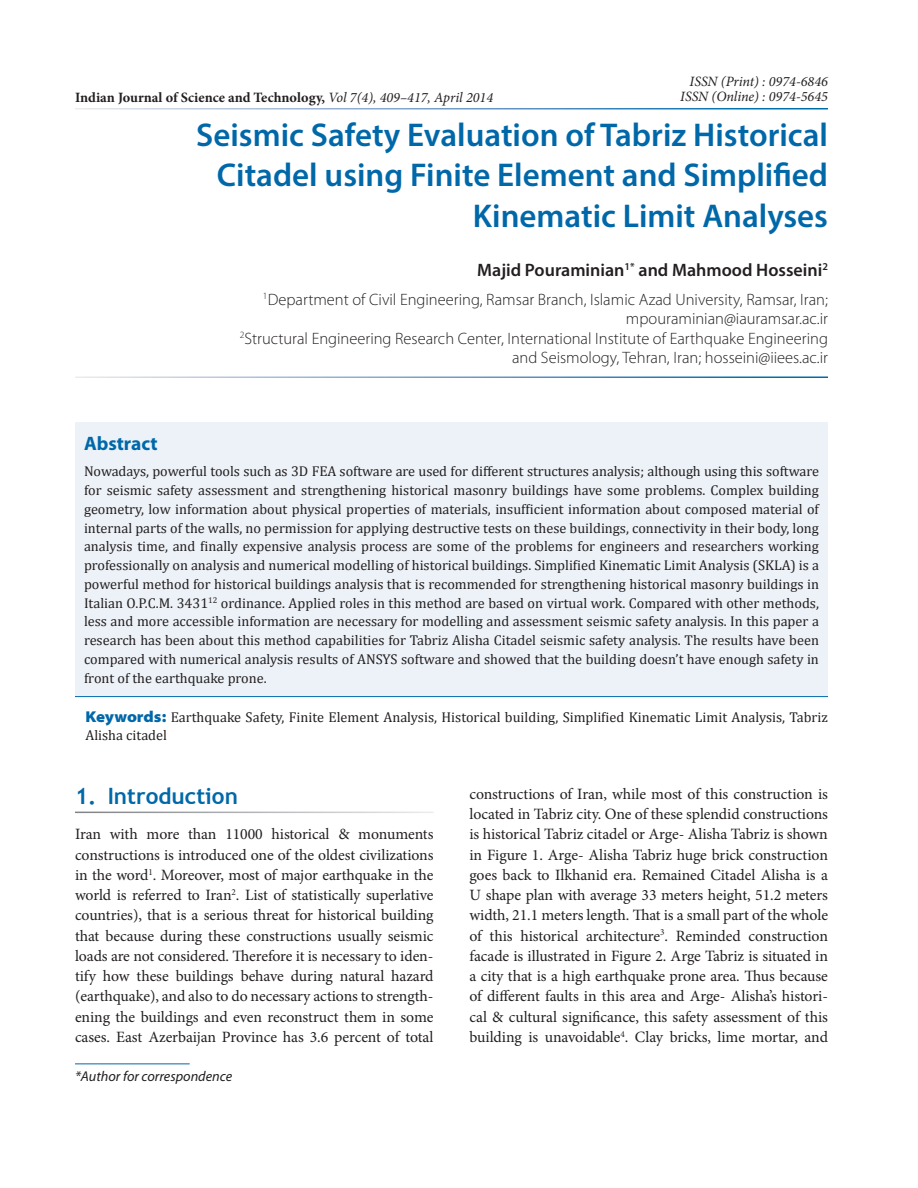
<style>
.page{position:relative;width:918px;height:1188px;background:#fff}
.page>*{position:absolute;margin:0;border:0;box-sizing:border-box;transform-origin:0 0}
.AT{font:600 33px/40.5px "Myriad Pro";color:#0068a9;text-align:right}
.t1{font:700 22.5px "Trebuchet MS";color:#0068a9}
.Abs_Head{font:700 19.5px "Myriad Pro";color:#0068a9}
.Author{font:600 18px "Myriad Pro";color:#231f20}
.Affiliation{font:300 16.5px/19.5px "Myriad Pro";color:#231f20;text-align:right}
.Text{font:15.75px/20.2px "Minion Pro";letter-spacing:-.005em;color:#231f20;text-align:justify}
.Abs_Text1{font:14.25px/18.8px "Cambria";color:#231f20;text-align:justify}
.Keyword{font:14.25px/18.8px "Cambria";color:#231f20}
.t2{font:700 14.25px "Minion Pro";color:#231f20}
.t3{font:italic 14.25px "Minion Pro";color:#231f20}
.Footnote1{font:italic 14.25px "Myriad Pro";color:#231f20}
.s1{font-weight:400;font-style:italic}
.s2{font-family:"Myriad Pro";font-weight:900;font-stretch:semi-expanded;font-size:15.75px;color:#0068a9}
</style>
<div class="page">
<div style="left:75px;top:422px;width:753px;height:275px;background:#edf2f8"></div>
<hr style="left:75px;top:696px;width:753px;height:1px;background:#0068a9">
<hr style="left:75px;top:1064px;width:115px;height:1px;background:#0068a9">
<p class="t2" style="left:75px;top:87px;width:420px">Indian Journal of Science and Technology, <span class="s1">Vol 7(4), 409–417, April 2014</span></p>
<p class="t3" style="left:690px;top:72px;width:140px">ISSN (Print) : 0974-6846</p>
<p class="t3" style="left:680px;top:87px;width:149px">ISSN (Online) : 0974-5645</p>
<p class="AT" style="left:196px;top:113px;width:633px">Seismic Safety Evaluation of Tabriz Historical<br>Citadel using Finite Element and Simplified<br>Kinematic Limit Analyses</p>
<p class="Author" style="left:477px;top:259px;width:352px">Majid Pouraminian<sup>1*</sup> and Mahmood Hosseini<sup>2</sup></p>
<p class="Affiliation" style="left:240px;top:289px;width:590px"><sup>1</sup>Department of Civil Engineering, Ramsar Branch, Islamic Azad University, Ramsar, Iran; mpouraminian@iauramsar.ac.ir<br><sup>2</sup>Structural Engineering Research Center, International Institute of Earthquake Engineering and Seismology, Tehran, Iran; hosseini@iiees.ac.ir</p>
<p class="Abs_Head" style="left:84px;top:433px;width:75px">Abstract</p>
<p class="Abs_Text1" style="left:84px;top:462px;width:737px">Nowadays, powerful tools such as 3D FEA software are used for different structures analysis; although using this software for seismic safety assessment and strengthening historical masonry buildings have some problems. Complex building geometry, low information about physical properties of materials, insufficient information about composed material of internal parts of the walls, no permission for applying destructive tests on these buildings, connectivity in their body, long analysis time, and finally expensive analysis process are some of the problems for engineers and researchers working professionally on analysis and numerical modelling of historical buildings. Simplified Kinematic Limit Analysis (SKLA) is a powerful method for historical buildings analysis that is recommended for strengthening historical masonry buildings in Italian O.P.C.M. 3431<sup>12</sup> ordinance. Applied roles in this method are based on virtual work. Compared with other methods, less and more accessible information are necessary for modelling and assessment seismic safety analysis. In this paper a research has been about this method capabilities for Tabriz Alisha Citadel seismic safety analysis. The results have been compared with numerical analysis results of ANSYS software and showed that the building doesn’t have enough safety in front of the earthquake prone.</p>
<p class="Keyword" style="left:86px;top:707px;width:744px"><span class="s2">Keywords:</span> Earthquake Safety, Finite Element Analysis, Historical building, Simplified Kinematic Limit Analysis, Tabriz<br>Alisha citadel</p>
<h1 class="t1" style="left:75px;top:782px;width:164px">1. Introduction</h1>
<p class="Text" style="left:75px;top:824px;width:360px">Iran with more than 11000 historical &amp; monuments constructions is introduced one of the oldest civilizations in the word<sup>1</sup>. Moreover, most of major earthquake in the world is referred to Iran<sup>2</sup>. List of statistically superlative countries), that is a serious threat for historical building that because during these constructions usually seismic loads are not considered. Therefore it is necessary to iden&shy;tify how these buildings behave during natural hazard (earthquake), and also to do necessary actions to strength&shy;ening the buildings and even reconstruct them in some cases. East Azerbaijan Province has 3.6 percent of total</p>
<p class="Footnote1" style="left:75px;top:1068px;width:159px">*Author for correspondence</p>
<p class="Text" style="left:470px;top:784px;width:360px">constructions of Iran, while most of this construction is located in Tabriz city. One of these splendid constructions is historical Tabriz citadel or Arge- Alisha Tabriz is shown in Figure 1. Arge- Alisha Tabriz huge brick construction goes back to Ilkhanid era. Remained Citadel Alisha is a U shape plan with average 33 meters height, 51.2 meters width, 21.1 meters length. That is a small part of the whole of this historical architecture<sup>3</sup>. Reminded construction facade is illustrated in Figure 2. Arge Tabriz is situated in a city that is a high earthquake prone area. Thus because of different faults in this area and Arge- Alisha’s histori&shy;cal &amp; cultural significance, this safety assessment of this building is unavoidable<sup>4</sup>. Clay bricks, lime mortar, and</p>
</div>
